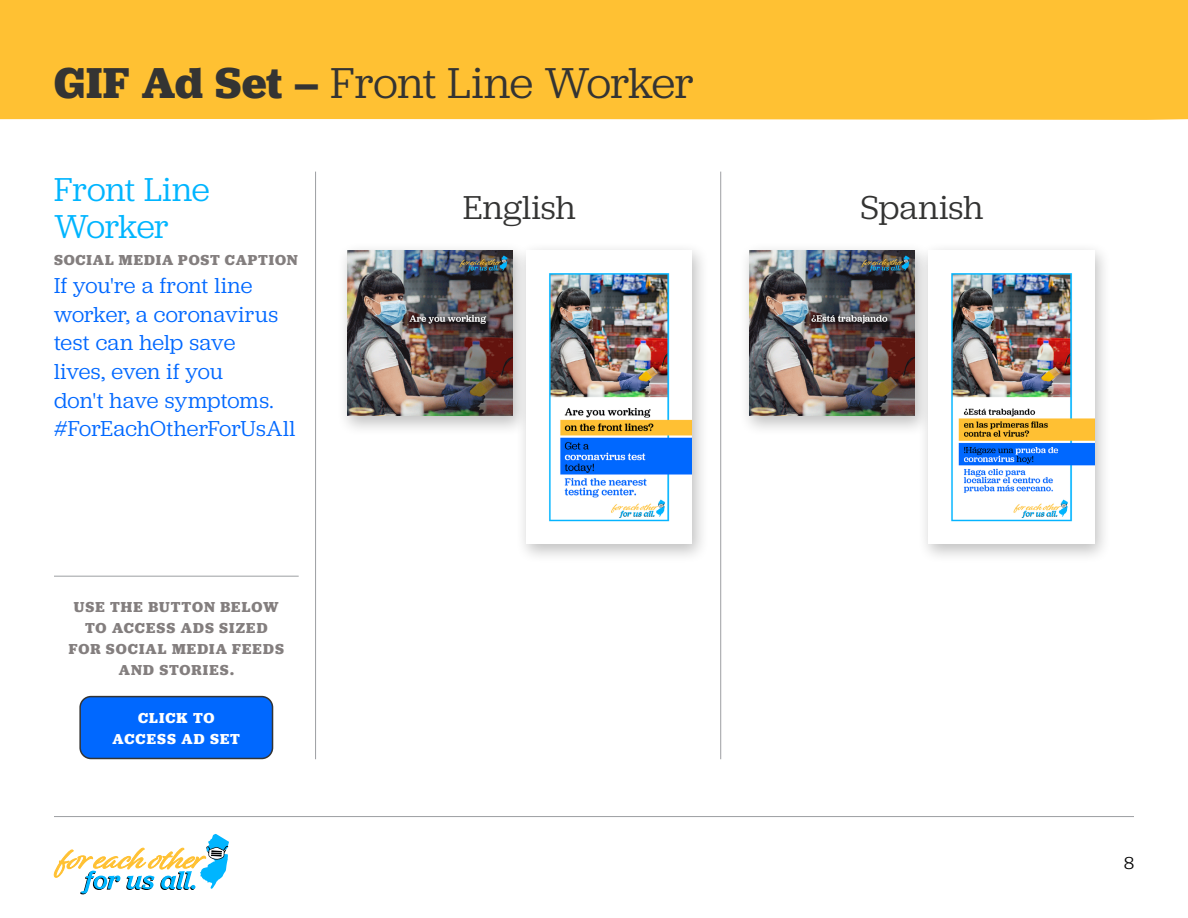
<style>
.page{position:relative;width:1188px;height:918px;background:#fff}
.page>*{position:absolute;margin:0;border:0;box-sizing:border-box;transform-origin:0 0}
.t1{font:45px "Jubilat";letter-spacing:-.01em;color:#343433}
.t2{font:34.5px/37.5px "Jubilat";letter-spacing:-.01em;color:#00b5ff}
.t3{font:34.5px "Jubilat";letter-spacing:.005em;color:#343433}
.t4{font:22.5px/28.5px "Jubilat";letter-spacing:.005em;color:#0068ff}
.t5{font:18px "Jubilat";color:#000}
.t6{font:700 15px/21px "Jubilat";letter-spacing:.065em;color:#837e7e;text-align:center}
.t7{font:700 15px/21px "Jubilat";letter-spacing:.07em;color:#fff;text-align:center}
.s1{font-weight:700}
</style>
<div class="page">
<div style="left:0;top:0;width:1188px;height:120px;background:#ffc133"></div>
<hr style="left:54px;top:816px;width:1080px;height:1px;background:#9d9fa2">
<hr style="left:315px;top:172px;width:1px;height:587px;background:#9d9fa2">
<hr style="left:720px;top:172px;width:1px;height:587px;background:#9d9fa2">
<div style="left:336px;top:241px;width:195px;height:195px;background:#000;opacity:.25"></div>
<img style="left:347px;top:250px;width:165px;height:165px">
<div style="left:739px;top:241px;width:194px;height:195px;background:#000;opacity:.25"></div>
<img style="left:750px;top:250px;width:165px;height:165px">
<div style="left:515px;top:241px;width:195px;height:323px;background:#000;opacity:.25"></div>
<img style="left:526px;top:250px;width:166px;height:294px">
<div style="left:918px;top:241px;width:194px;height:323px;background:#000;opacity:.25"></div>
<img style="left:929px;top:250px;width:165px;height:294px">
<hr style="left:54px;top:576px;width:245px;height:1px;background:#9d9fa2">
<div style="left:80px;top:697px;width:193px;height:61px;background:#0068ff;border-radius:11px"></div>
<div style="left:79px;top:696px;width:194px;height:63px;border:2px solid #343433;border-radius:11px"></div>
<svg style="left:53px;top:834px;width:176px;height:60px"></svg>
<h1 class="t1" style="left:54px;top:55px;width:641px"><span class="s1">GIF Ad Set –</span> Front Line Worker</h1>
<h2 class="t2" style="left:54px;top:169px;width:157px">Front Line<br>Worker</h2>
<p class="t6" style="left:54px;top:249px;width:245px">SOCIAL MEDIA POST CAPTION</p>
<p class="t4" style="left:54px;top:271px;width:243px">If you're a front line worker, a coronavirus test can help save<br>lives, even if you<br>don't have symptoms. #ForEachOtherForUsAll</p>
<p class="t6" style="left:69px;top:596px;width:217px">USE THE BUTTON BELOW<br>TO ACCESS ADS SIZED<br>FOR SOCIAL MEDIA FEEDS<br>AND STORIES.</p>
<p class="t7" style="left:113px;top:707px;width:129px">CLICK TO<br>ACCESS AD SET</p>
<h2 class="t3" style="left:463px;top:186px;width:114px">English</h2>
<h2 class="t3" style="left:860px;top:186px;width:124px">Spanish</h2>
<p class="t5" style="left:1124px;top:851px;width:11px">8</p>
</div>
